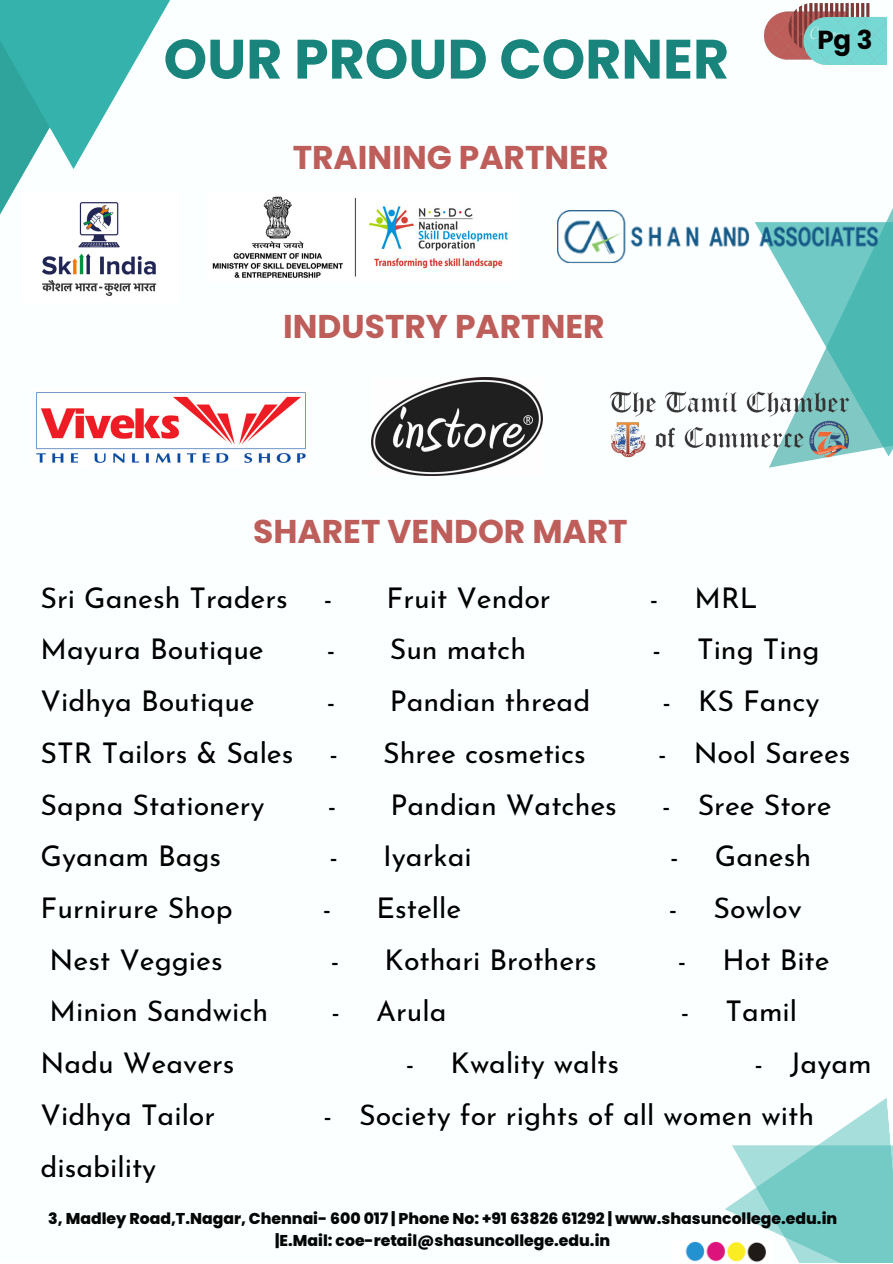
<style>
.page{position:relative;width:893px;height:1264px;background:#fff}
.page>*{position:absolute;margin:0;border:0;box-sizing:border-box;transform-origin:0 0}
.t1{font:700 55.35px "Poppins";color:#18847c}
.t2{font:700 32.85px "Poppins";color:#be5e5a}
.t3{font:28.5px "Josefin Sans";color:#000}
.t4{font:700 26.1px "Poppins";color:#000}
.t5{font:800 15.6px/21.3px "Poppins";color:#040606;text-align:center}
</style>
<div class="page">
<div style="left:0;top:0;width:892px;height:1262px;background:#fbffff"></div>
<svg style="left:778px;top:222px;width:114px;height:234px"></svg>
<svg style="left:0;top:169px;width:26px;height:46px"></svg>
<svg style="left:0;top:0;width:170px;height:169px;fill:#34b2ab"></svg>
<img style="left:22px;top:193px;width:135px;height:103px">
<img style="left:212px;top:196px;width:296px;height:82px">
<img style="left:558px;top:210px;width:330px;height:54px">
<img style="left:609px;top:373px;width:276px;height:95px">
<img style="left:36px;top:392px;width:270px;height:71px">
<img style="left:371px;top:378px;width:171px;height:97px">
<img style="left:685px;top:1241px;width:39px;height:21px">
<svg style="left:724px;top:1098px;width:168px;height:164px"></svg>
<img style="left:764px;top:4px;width:122px;height:61px">
<p class="t1" style="left:163px;top:20px;width:567px">OUR PROUD CORNER</p>
<p class="t2" style="left:293px;top:134px;width:317px">TRAINING PARTNER</p>
<p class="t2" style="left:283px;top:303px;width:323px">INDUSTRY PARTNER</p>
<p class="t2" style="left:253px;top:508px;width:376px">SHARET VENDOR MART</p>
<p class="t4" style="left:817px;top:21px;width:57px">Pg3</p>
<p class="t3" style="left:41px;top:586px;width:249px">Sri Ganesh Traders</p>
<p class="t3" style="left:324px;top:586px;width:228px">- Fruit Vendor</p>
<p class="t3" style="left:649px;top:586px;width:109px">- MRL</p>
<p class="t3" style="left:41px;top:638px;width:225px">Mayura Boutique</p>
<p class="t3" style="left:327px;top:638px;width:201px">- Sun match</p>
<p class="t3" style="left:652px;top:638px;width:169px">- Ting Ting</p>
<p class="t3" style="left:41px;top:689px;width:216px">Vidhya Boutique</p>
<p class="t3" style="left:327px;top:689px;width:265px">- Pandian thread</p>
<p class="t3" style="left:662px;top:689px;width:159px">- KS Fancy</p>
<p class="t3" style="left:41px;top:741px;width:254px">STR Tailors &amp; Sales</p>
<p class="t3" style="left:329px;top:741px;width:258px">- Shree cosmetics</p>
<p class="t3" style="left:658px;top:741px;width:194px">- Nool Sarees</p>
<p class="t3" style="left:41px;top:793px;width:225px">Sapna Stationery</p>
<p class="t3" style="left:328px;top:793px;width:290px">- Pandian Watches</p>
<p class="t3" style="left:662px;top:793px;width:171px">- Sree Store</p>
<p class="t3" style="left:41px;top:844px;width:182px">Gyanam Bags</p>
<p class="t3" style="left:329px;top:844px;width:144px">- Iyarkai</p>
<p class="t3" style="left:670px;top:844px;width:142px">- Ganesh</p>
<p class="t3" style="left:41px;top:896px;width:193px">Furnirure Shop</p>
<p class="t3" style="left:323px;top:896px;width:140px">- Estelle</p>
<p class="t3" style="left:668px;top:896px;width:135px">- Sowlov</p>
<p class="t3" style="left:50px;top:948px;width:174px">Nest Veggies</p>
<p class="t3" style="left:331px;top:948px;width:267px">- Kothari Brothers</p>
<p class="t3" style="left:677px;top:948px;width:153px">- Hot Bite</p>
<p class="t3" style="left:50px;top:1000px;width:220px">Minion Sandwich</p>
<p class="t3" style="left:331px;top:1000px;width:117px">- Arula</p>
<p class="t3" style="left:680px;top:1000px;width:118px">- Tamil</p>
<p class="t3" style="left:41px;top:1051px;width:195px">Nadu Weavers</p>
<p class="t3" style="left:406px;top:1051px;width:215px">- Kwality walts</p>
<p class="t3" style="left:754px;top:1051px;width:119px">- Jayam</p>
<p class="t3" style="left:41px;top:1103px;width:176px">Vidhya Tailor</p>
<p class="t3" style="left:323px;top:1103px;width:492px">- Society for rights of all women with</p>
<p class="t3" style="left:41px;top:1155px;width:117px">disability</p>
<p class="t5" style="left:48px;top:1208px;width:790px">3, Madley Road,T.Nagar, Chennai- 600 017 | Phone No: +91 63826 61292 | www.shasuncollege.edu.in |E.Mail: coe-retail@shasuncollege.edu.in</p>
</div>
